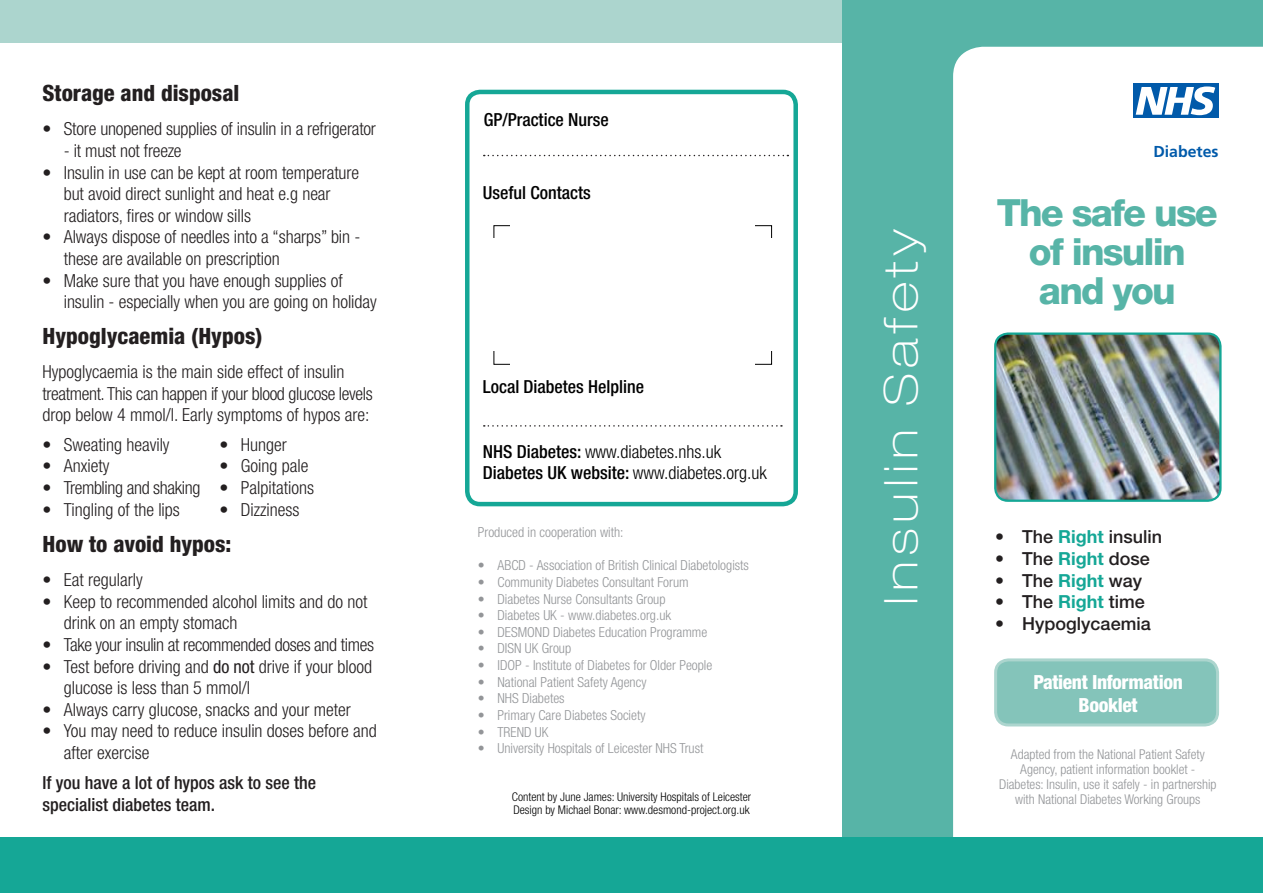
<style>
.page{position:relative;width:1263px;height:893px;background:#fff}
.page>*{position:absolute;margin:0;border:0;box-sizing:border-box;transform-origin:0 0}
.t1{font:100 expanded 46.5px "Helvetica Neue LT Std";letter-spacing:.12em;color:#fff;scale:1.05 1}
.t2{font:800 37.5px/39px "Helvetica Neue LT Std";letter-spacing:-.05em;color:#57b4a7;text-align:center}
.t3{font:800 condensed 22.5px "Helvetica Neue LT Std";color:#231f20}
.t4{font:800 condensed 19.5px/23.4px "Helvetica Neue LT Std";letter-spacing:-.02em;color:#fff;text-align:center}
.t5{font:300 condensed 18px/21.6px "Helvetica Neue LT Std";letter-spacing:-.005em;color:#231f20}
.t6{font:500 18px "Helvetica Neue LT Std";color:#231f20}
.t7{font:300 condensed 18px/21.6px "Helvetica Neue LT Std";color:#000}
.t8{font:500 condensed 18px/21.6px "Helvetica Neue LT Std";color:#231f20}
.t9{font:500 condensed 18px "Helvetica Neue LT Std";color:#000}
.t10{font:700 15.9px "Frutiger LT Std";color:#015aaa}
.t11{font:300 condensed 13.8px "Helvetica Neue LT Std";color:#939598}
.t12{font:300 condensed 13.5px/15px "Helvetica Neue LT Std";color:#939598;text-align:center}
.t13{font:300 condensed 12px/13.5px "Helvetica Neue LT Std";color:#000}
.s1{font-weight:400}
.s2{font-weight:500}
.s3{font-weight:700;color:#15a796}
</style>
<div class="page">
<div style="left:465px;top:90px;width:333px;height:416px;border:4px solid #15a796;border-radius:13px"></div>
<div style="left:0;top:0;width:1263px;height:42px;background:#acd5ce"></div>
<div style="left:843px;top:0;width:420px;height:860px;background:#57b4a7"></div>
<div style="left:953px;top:47px;width:310px;height:791px;background:#fff"></div>
<div style="left:996px;top:660px;width:221px;height:65px;background:#84c4ba;border-radius:13px"></div>
<div style="left:994px;top:658px;width:225px;height:68px;border:3px solid #acd5ce;border-radius:13px"></div>
<div style="left:0;top:838px;width:1263px;height:55px;background:#15a796"></div>
<img style="left:995px;top:334px;width:225px;height:167px">
<div style="left:994px;top:332px;width:227px;height:170px;border:2px solid #15a796;border-radius:13px"></div>
<svg style="left:484px;top:155px;width:304px;height:1px"></svg>
<svg style="left:484px;top:425px;width:298px;height:2px"></svg>
<div style="left:1133px;top:84px;width:85px;height:34px;background:#015aaa"></div>
<svg style="left:1136px;top:86px;width:79px;height:29px"></svg>
<p class="t3" style="left:43px;top:79px;width:198px">Storage and disposal</p>
<p class="t5" style="left:43px;top:118px;width:335px">• Store unopened supplies of insulin in a refrigerator</p>
<p class="t5" style="left:64px;top:140px;width:119px">- it must not freeze</p>
<p class="t5" style="left:64px;top:161px;width:297px;text-indent:-21px">• Insulin in use can be kept at room temperature but avoid direct sunlight and heat e.g near radiators, fires or window sills</p>
<p class="t5" style="left:64px;top:226px;width:298px;text-indent:-21px">• Always dispose of needles into a “sharps” bin - these are available on prescription</p>
<p class="t5" style="left:64px;top:269px;width:314px;text-indent:-21px">• Make sure that you have enough supplies of insulin - especially when you are going on holiday</p>
<p class="t3" style="left:43px;top:322px;width:222px">Hypoglycaemia (Hypos)</p>
<p class="t5" style="left:43px;top:361px;width:332px">Hypoglycaemia is the main side effect of insulin treatment. This can happen if your blood glucose levels drop below 4 mmol/l. Early symptoms of hypos are:</p>
<p class="t5" style="left:43px;top:433px;width:129px">• Sweating heavily</p>
<p class="t5" style="left:43px;top:455px;width:68px">• Anxiety</p>
<p class="t5" style="left:43px;top:477px;width:159px">• Trembling and shaking</p>
<p class="t5" style="left:43px;top:498px;width:139px">• Tingling of the lips</p>
<p class="t5" style="left:219px;top:433px;width:69px">• Hunger</p>
<p class="t5" style="left:219px;top:455px;width:90px">• Going pale</p>
<p class="t5" style="left:219px;top:477px;width:96px">• Palpitations</p>
<p class="t5" style="left:219px;top:498px;width:81px">• Dizziness</p>
<p class="t3" style="left:43px;top:530px;width:190px">How to avoid hypos:</p>
<p class="t5" style="left:43px;top:569px;width:102px">• Eat regularly</p>
<p class="t5" style="left:64px;top:590px;width:305px;text-indent:-21px">• Keep to recommended alcohol limits and do not drink on an empty stomach</p>
<p class="t5" style="left:43px;top:634px;width:333px">• Take your insulin at recommended doses and times</p>
<p class="t5" style="left:64px;top:655px;width:310px;text-indent:-21px">• Test before driving and <span class="s1">do not</span> drive if your blood glucose is less than 5 mmol/l</p>
<p class="t5" style="left:43px;top:698px;width:310px">• Always carry glucose, snacks and your meter</p>
<p class="t5" style="left:64px;top:720px;width:315px;text-indent:-21px">• You may need to reduce insulin doses before and after exercise</p>
<p class="t8" style="left:43px;top:772px;width:275px">If you have a lot of hypos ask to see the specialist diabetes team.</p>
<p class="t9" style="left:484px;top:109px;width:127px">GP/Practice Nurse</p>
<p class="t9" style="left:483px;top:181px;width:109px">Useful Contacts</p>
<p class="t9" style="left:483px;top:376px;width:163px">Local Diabetes Helpline</p>
<p class="t7" style="left:483px;top:440px;width:286px"><span class="s2">NHS Diabetes:</span> www.diabetes.nhs.uk<br><span class="s2">Diabetes UK website:</span> www.diabetes.org.uk</p>
<p class="t11" style="left:478px;top:524px;width:147px">Produced in cooperation with:</p>
<p class="t11" style="left:478px;top:558px;width:273px">• ABCD - Association of British Clinical Diabetologists</p>
<p class="t11" style="left:478px;top:574px;width:212px">• Community Diabetes Consultant Forum</p>
<p class="t11" style="left:478px;top:591px;width:189px">• Diabetes Nurse Consultants Group</p>
<p class="t11" style="left:478px;top:607px;width:195px">• Diabetes UK - www.diabetes.org.uk</p>
<p class="t11" style="left:478px;top:624px;width:231px">• DESMOND Diabetes Education Programme</p>
<p class="t11" style="left:478px;top:641px;width:95px">• DISN UK Group</p>
<p class="t11" style="left:478px;top:657px;width:236px">• IDOP - Institute of Diabetes for Older People</p>
<p class="t11" style="left:478px;top:674px;width:170px">• National Patient Safety Agency</p>
<p class="t11" style="left:478px;top:690px;width:88px">• NHS Diabetes</p>
<p class="t11" style="left:478px;top:707px;width:169px">• Primary Care Diabetes Society</p>
<p class="t11" style="left:478px;top:724px;width:72px">• TREND UK</p>
<p class="t11" style="left:478px;top:740px;width:227px">• University Hospitals of Leicester NHS Trust</p>
<p class="t13" style="left:512px;top:789px;width:241px">Content by June James: University Hospitals of Leicester<br>Design by Michael Bonar: www.desmond-project.org.uk</p>
<h1 class="t1" style="left:873px;top:605px;width:360px;rotate:-90deg">Insulin Safety</h1>
<p class="t10" style="left:1153px;top:142px;width:67px">Diabetes</p>
<h2 class="t2" style="left:997px;top:193px;width:223px">The safe use of insulin and you</h2>
<p class="t6" style="left:995px;top:526px;width:169px">• The <span class="s3">Right</span> insulin</p>
<p class="t6" style="left:995px;top:548px;width:156px">• The <span class="s3">Right</span> dose</p>
<p class="t6" style="left:995px;top:569px;width:149px">• The <span class="s3">Right</span> way</p>
<p class="t6" style="left:995px;top:591px;width:151px">• The <span class="s3">Right</span> time</p>
<p class="t6" style="left:995px;top:613px;width:157px">• Hypoglycaemia</p>
<p class="t4" style="left:1033px;top:670px;width:151px">Patient Information<br>Booklet</p>
<p class="t12" style="left:999px;top:747px;width:219px">Adapted from the National Patient Safety Agency, patient information booklet - Diabetes: Insulin, use it safely - in partnership with National Diabetes Working Groups</p>
</div>
